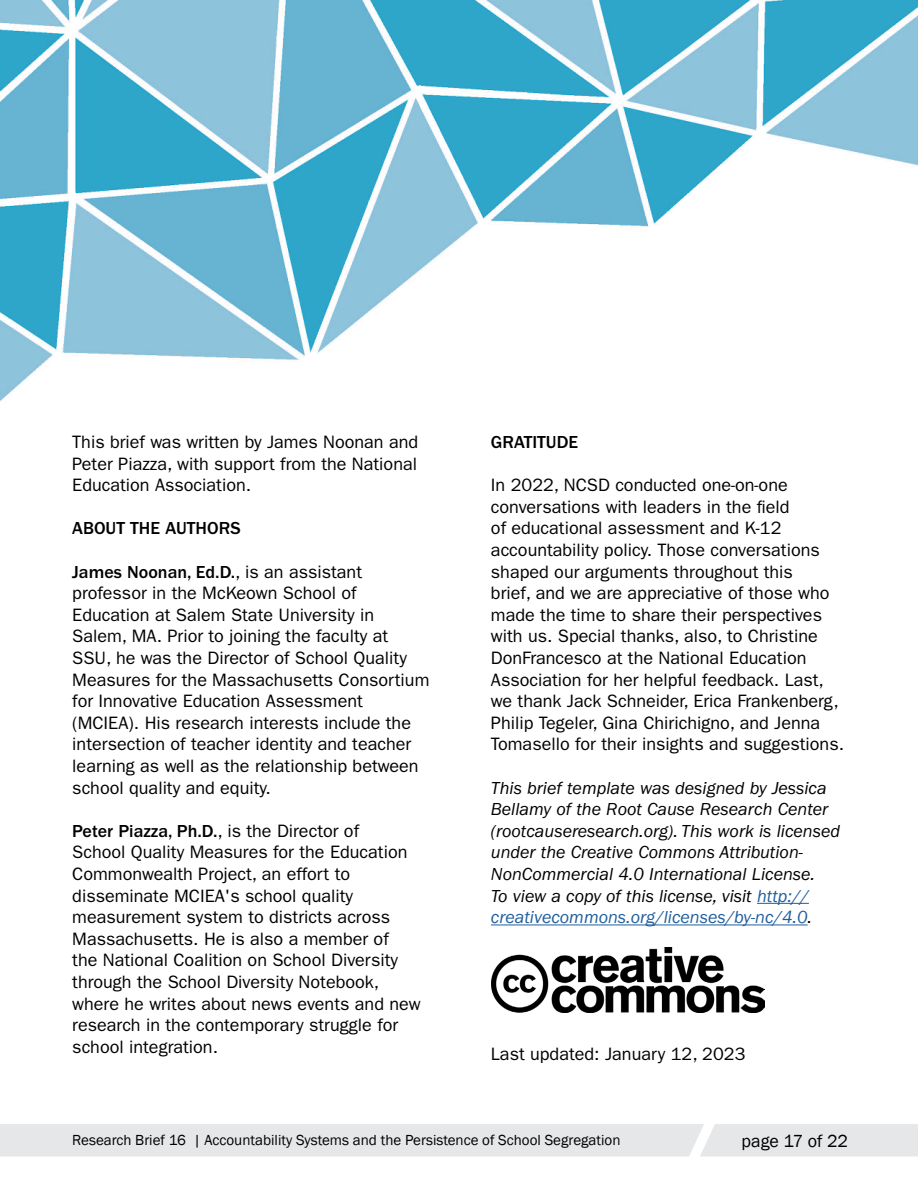
<style>
.page{position:relative;width:918px;height:1188px;background:#fff}
.page>*{position:absolute;margin:0;border:0;box-sizing:border-box;transform-origin:0 0}
.t1{font:18px/21.6px "ITC Franklin Gothic Std";color:#000}
.t2{font:italic 18px/21.6px "ITC Franklin Gothic Std";color:#000}
.t3{font:500 18px "ITC Franklin Gothic Std";color:#000}
.t4{font:18px "Franklin Gothic";color:#000}
.t5{font:15px "Franklin Gothic";color:#000}
.s1{font-weight:500}
.s2{color:#215e9e}
</style>
<div class="page">
<div style="left:0;top:1124px;width:918px;height:33px;background:#e6e7e8"></div>
<img style="left:0;top:0;width:918px;height:1013px">
<hr style="left:757px;top:903px;width:52px;height:1px;background:#215e9e">
<hr style="left:491px;top:924px;width:317px;height:1px;background:#215e9e">
<img style="left:492px;top:947px;width:272px;height:65px">
<p class="t1" style="left:72px;top:431px;width:347px;text-align:justify">This brief was written by James Noonan and Peter Piazza, with support from the National Education Association.</p>
<p class="t3" style="left:72px;top:518px;width:170px">ABOUT THE AUTHORS</p>
<p class="t1" style="left:72px;top:561px;width:359px"><span class="s1">James Noonan, Ed.D.</span>, is an assistant professor in the McKeown School of Education at Salem State University in Salem, MA. Prior to joining the faculty at SSU, he was the Director of School Quality Measures for the Massachusetts Consortium for Innovative Education Assessment (MCIEA). His research interests include the intersection of teacher identity and teacher learning as well as the relationship between school quality and equity.</p>
<p class="t1" style="left:72px;top:820px;width:350px"><span class="s1">Peter Piazza, Ph.D.</span>, is the Director of<br>School Quality Measures for the Education Commonwealth Project, an effort to disseminate MCIEA's school quality measurement system to districts across Massachusetts. He is also a member of<br>the National Coalition on School Diversity through the School Diversity Notebook, where he writes about news events and new research in the contemporary struggle for school integration.</p>
<p class="t3" style="left:491px;top:432px;width:89px">GRATITUDE</p>
<p class="t1" style="left:491px;top:474px;width:355px">In 2022, NCSD conducted one-on-one conversations with leaders in the field<br>of educational assessment and K-12 accountability policy. Those conversations shaped our arguments throughout this<br>brief, and we are appreciative of those who made the time to share their perspectives with us. Special thanks, also, to Christine DonFrancesco at the National Education Association for her helpful feedback. Last, we thank Jack Schneider, Erica Frankenberg, Philip Tegeler, Gina Chirichigno, and Jenna Tomasello for their insights and suggestions.</p>
<p class="t2" style="left:491px;top:777px;width:351px">This brief template was designed by Jessica Bellamy of the Root Cause Research Center (rootcauseresearch.org). This work is licensed under the Creative Commons Attribution-NonCommercial 4.0 International License.<br>To view a copy of this license, visit <span class="s2">http:// creativecommons.org/licenses/by-nc/4.0</span>.</p>
<p class="t1" style="left:491px;top:1043px;width:256px">Last updated: January 12, 2023</p>
<p class="t5" style="left:72px;top:1130px;width:550px">Research Brief 16 | Accountability Systems and the Persistence of School Segregation</p>
<p class="t4" style="left:742px;top:1129px;width:108px">page 17 of 22</p>
</div>
